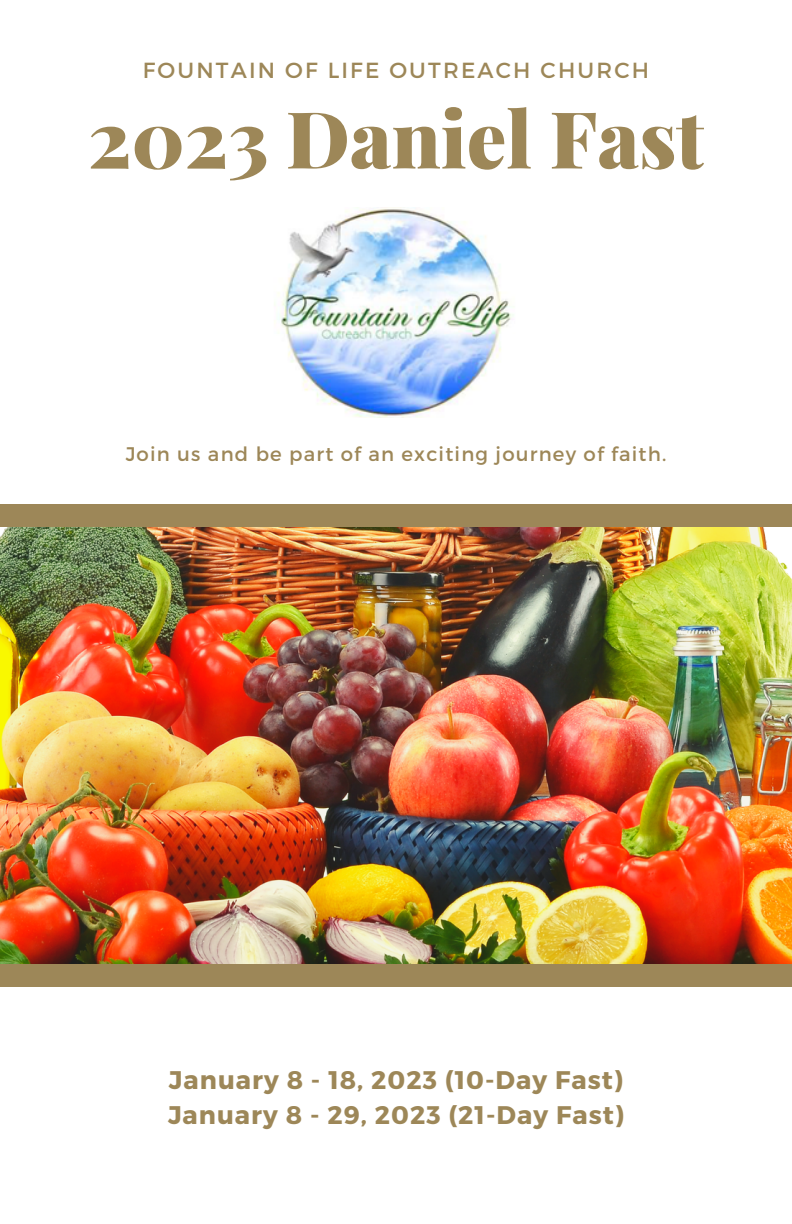
<style>
.page{position:relative;width:792px;height:1224px;background:#fff}
.page>*{position:absolute;margin:0;border:0;box-sizing:border-box;transform-origin:0 0}
.t1{font:900 78.8px "Playfair Display";color:#9d8758}
.t2{font:700 25.4px/34.4px "Montserrat";letter-spacing:.04em;color:#9d8758}
.t3{font:21.8px "Montserrat";letter-spacing:.1em;color:#9d8758}
.t4{font:19.6px "Montserrat";letter-spacing:.06em;color:#9d8758}
</style>
<div class="page">
<img style="left:0;top:526px;width:792px;height:438px">
<div style="left:0;top:504px;width:792px;height:22px;background:#9d8758"></div>
<div style="left:0;top:964px;width:792px;height:22px;background:#9d8758"></div>
<img style="left:274px;top:207px;width:240px;height:210px">
<p class="t3" style="left:143px;top:56px;width:508px">FOUNTAIN OF LIFE OUTREACH CHURCH</p>
<h1 class="t1" style="left:88px;top:83px;width:617px">2023 Daniel Fast</h1>
<p class="t4" style="left:126px;top:441px;width:542px">Join us and be part of an exciting journey of faith.</p>
<p class="t2" style="left:168px;top:1062px;width:457px">January 8 - 18, 2023 (10-Day Fast)<br>January 8 - 29, 2023 (21-Day Fast)</p>
</div>
